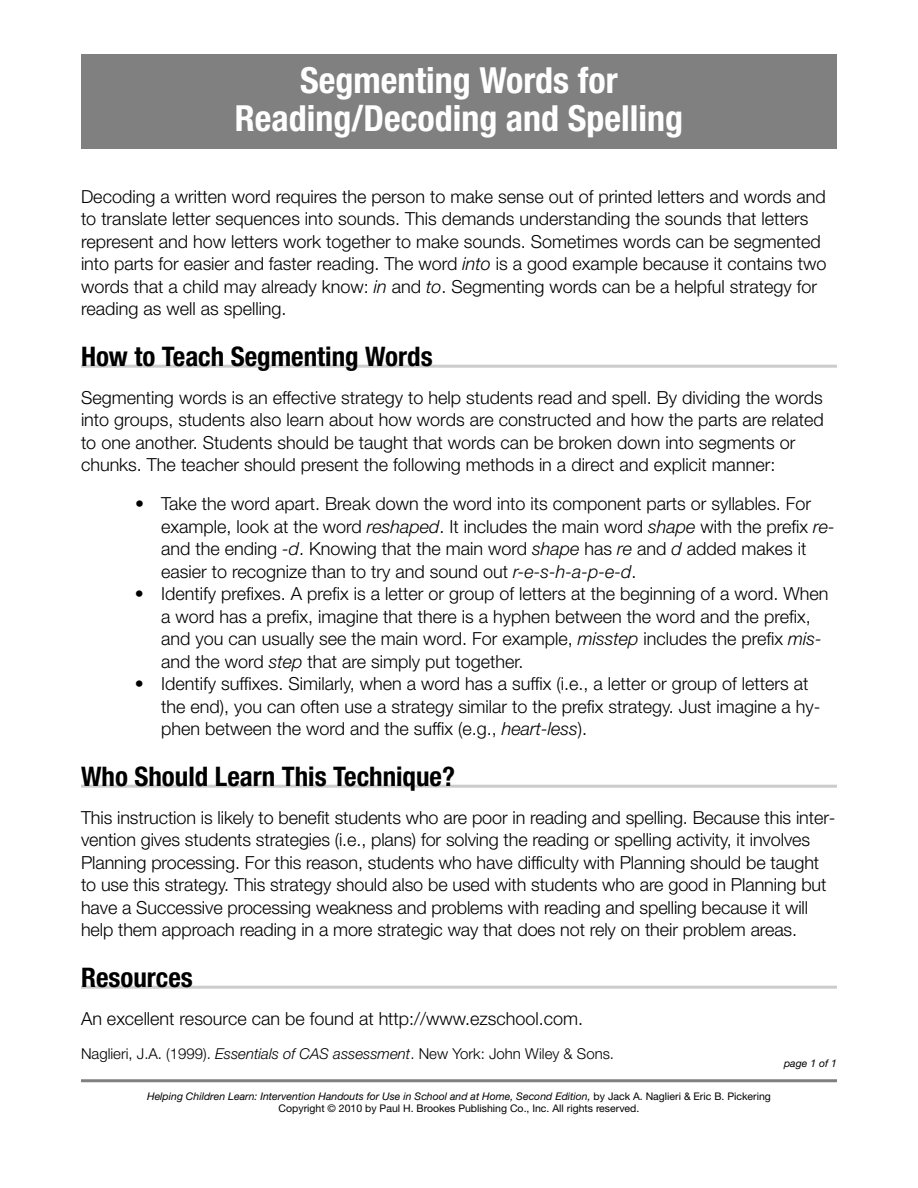
<style>
.page{position:relative;width:918px;height:1188px;background:#fff}
.page>*{position:absolute;margin:0;border:0;box-sizing:border-box;transform-origin:0 0}
.t1{font:700 condensed 36px/37.5px "Helvetica Neue";color:#fff;text-align:center}
.t2{font:700 condensed 27px "Helvetica Neue";color:#000}
.t3{font:300 18px/22.5px "Helvetica Neue";color:#000}
.t4{font:300 15px "Helvetica Neue";color:#000}
.t5{font:10.5px/12px "Helvetica Neue";color:#000;text-align:center}
.t6{font:italic 10.5px "Helvetica Neue";color:#000}
.s1{font-style:italic}
</style>
<div class="page">
<div style="left:81px;top:54px;width:756px;height:94px;background:#808080"></div>
<hr style="left:81px;top:1079px;width:756px;height:3px;background:#808080">
<hr style="left:81px;top:365px;width:756px;height:3px;background:#ccc">
<hr style="left:81px;top:785px;width:756px;height:3px;background:#ccc">
<hr style="left:81px;top:986px;width:756px;height:3px;background:#ccc">
<h1 class="t1" style="left:235px;top:65px;width:450px">Segmenting Words for<br>Reading/Decoding and Spelling</h1>
<p class="t3" style="left:81px;top:187px;width:747px">Decoding a written word requires the person to make sense out of printed letters and words and to translate letter sequences into sounds. This demands understanding the sounds that letters represent and how letters work together to make sounds. Sometimes words can be segmented into parts for easier and faster reading. The word <span class="s1">into</span> is a good example because it contains two words that a child may already know: <span class="s1">in</span> and <span class="s1">to</span>. Segmenting words can be a helpful strategy for reading as well as spelling.</p>
<h2 class="t2" style="left:81px;top:347px;width:353px">How to Teach Segmenting Words</h2>
<p class="t3" style="left:81px;top:388px;width:744px">Segmenting words is an effective strategy to help students read and spell. By dividing the words into groups, students also learn about how words are constructed and how the parts are related to one another. Students should be taught that words can be broken down into segments or chunks. The teacher should present the following methods in a direct and explicit manner:</p>
<p class="t3" style="left:161px;top:494px;width:675px;text-indent:-26px">• Take the word apart. Break down the word into its component parts or syllables. For example, look at the word <span class="s1">reshaped</span>. It includes the main word <span class="s1">shape</span> with the prefix <span class="s1">re&shy;</span>and the ending <span class="s1">-d</span>. Knowing that the main word <span class="s1">shape</span> has <span class="s1">re</span> and <span class="s1">d</span> added makes it easier to recognize than to try and sound out <span class="s1">r-e-s-h-a-p-e-d</span>.</p>
<p class="t3" style="left:161px;top:584px;width:669px;text-indent:-26px">• Identify prefixes. A prefix is a letter or group of letters at the beginning of a word. When a word has a prefix, imagine that there is a hyphen between the word and the prefix, and you can usually see the main word. For example, <span class="s1">misstep</span> includes the prefix <span class="s1">mis&shy;</span>and the word <span class="s1">step</span> that are simply put together.</p>
<p class="t3" style="left:161px;top:674px;width:661px;text-indent:-26px">• Identify suffixes. Similarly, when a word has a suffix (i.e., a letter or group of letters at the end), you can often use a strategy similar to the prefix strategy. Just imagine a hy&shy;phen between the word and the suffix (e.g., <span class="s1">heart-less</span>).</p>
<h2 class="t2" style="left:81px;top:767px;width:376px">Who Should Learn This Technique?</h2>
<p class="t3" style="left:81px;top:808px;width:756px">This instruction is likely to benefit students who are poor in reading and spelling. Because this inter&shy;vention gives students strategies (i.e., plans) for solving the reading or spelling activity, it involves Planning processing. For this reason, students who have difficulty with Planning should be taught to use this strategy. This strategy should also be used with students who are good in Planning but have a Successive processing weakness and problems with reading and spelling because it will help them approach reading in a more strategic way that does not rely on their problem areas.</p>
<h2 class="t2" style="left:81px;top:968px;width:113px">Resources</h2>
<p class="t3" style="left:81px;top:1009px;width:504px">An excellent resource can be found at http://www.ezschool.com.</p>
<p class="t4" style="left:81px;top:1048px;width:535px">Naglieri, J.A. (1999). <span class="s1">Essentials of CAS assessment</span>. New York: John Wiley &amp; Sons.</p>
<p class="t5" style="left:147px;top:1091px;width:625px"><span class="s1">Helping Children Learn: Intervention Handouts for Use in School and at Home, Second Edition,</span> by Jack A. Naglieri &amp; Eric B. Pickering<br>Copyright © 2010 by Paul H. Brookes Publishing Co., Inc. All rights reserved.</p>
<p class="t6" style="left:784px;top:1060px;width:54px">page 1 of 1</p>
</div>
